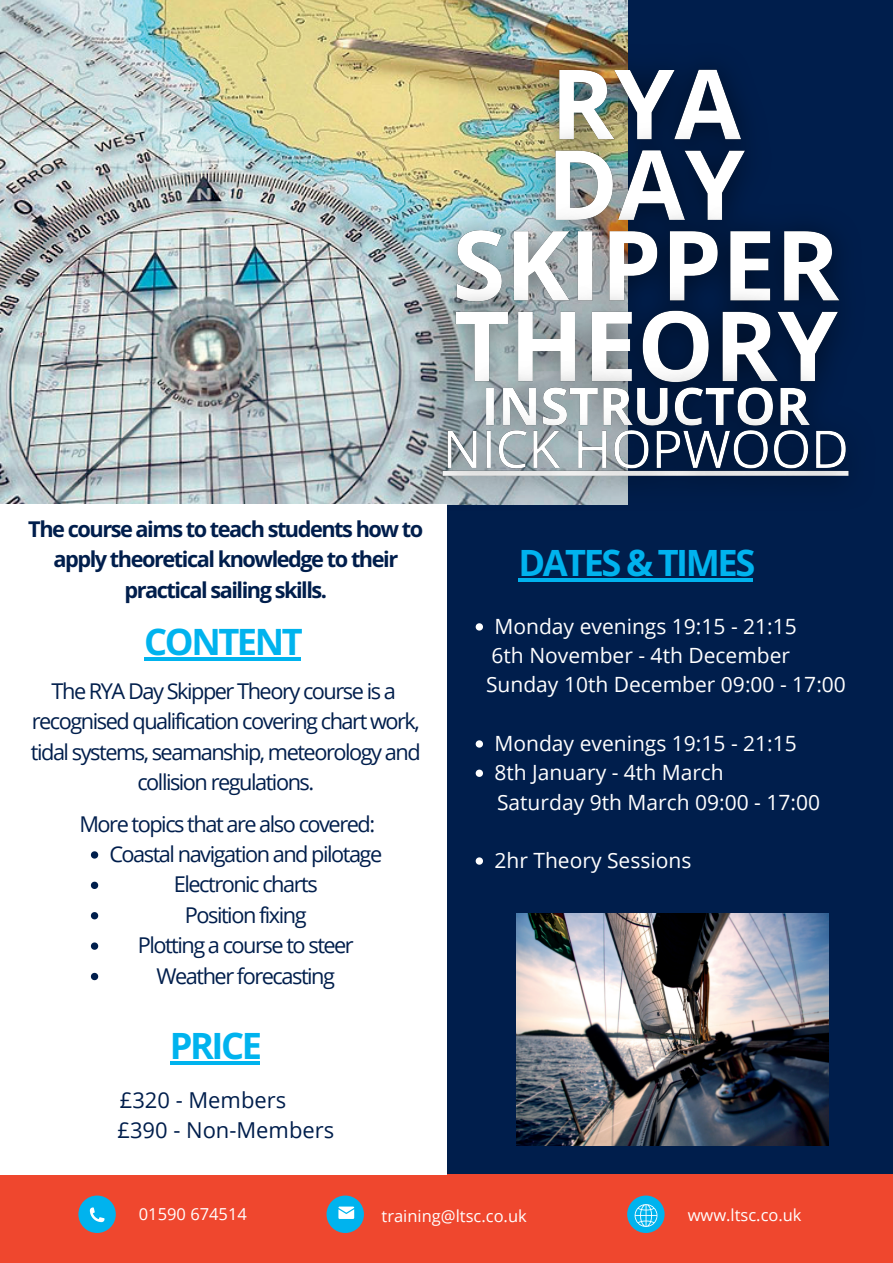
<style>
.page{position:relative;width:893px;height:1263px;background:#001e4c}
.page>*{position:absolute;margin:0;border:0;box-sizing:border-box;transform-origin:0 0}
.t1{font:700 36.3px "Open Sans";letter-spacing:-.07em;color:#00b3ee}
.t2{font:700 36.22px "Open Sans";letter-spacing:-.07em;color:#00b3ee}
.t3{font:21.98px "Open Sans";color:#001e4c}
.t4{font:21.75px/30.4px "Open Sans";letter-spacing:-.07em;color:#001e4c;text-align:center}
.t5{font:700 21.75px/30.4px "Open Sans";letter-spacing:-.07em;color:#001e4c;text-align:center}
.t6{font:21px "Open Sans";color:#fff}
.t7{font:16.5px "Open Sans";color:#fff}
</style>
<div class="page">
<img style="left:0;top:0;width:401px;height:504px">
<img style="left:516px;top:913px;width:312px;height:232px">
<div style="left:0;top:1174px;width:893px;height:89px;background:#ef472e"></div>
<div style="left:0;top:504px;width:447px;height:670px;background:#fff"></div>
<div style="left:78px;top:1195px;width:38px;height:38px;background:#00b3ee;border-radius:50%"></div>
<div style="left:326px;top:1195px;width:38px;height:38px;background:#00b3ee;border-radius:50%"></div>
<div style="left:627px;top:1195px;width:37px;height:38px;background:#00b3ee;border-radius:50%"></div>
<svg style="left:90px;top:1207px;width:14px;height:15px"></svg>
<svg style="left:338px;top:1206px;width:16px;height:13px"></svg>
<svg style="left:634px;top:1204px;width:24px;height:23px"></svg>
<hr style="left:144px;top:657px;width:156px;height:4px;background:#00b3ee">
<img style="left:401px;top:0;width:448px;height:505px">
<hr style="left:518px;top:578px;width:235px;height:3px;background:#00b3ee">
<svg style="left:476px;top:623px;width:7px;height:7px"></svg>
<svg style="left:476px;top:740px;width:7px;height:8px"></svg>
<svg style="left:476px;top:769px;width:7px;height:8px"></svg>
<svg style="left:476px;top:857px;width:7px;height:8px"></svg>
<hr style="left:170px;top:1061px;width:89px;height:4px;background:#00b3ee">
<svg style="left:91px;top:851px;width:7px;height:7px"></svg>
<svg style="left:91px;top:882px;width:7px;height:7px"></svg>
<svg style="left:91px;top:912px;width:7px;height:7px"></svg>
<svg style="left:91px;top:942px;width:7px;height:8px"></svg>
<svg style="left:91px;top:973px;width:7px;height:7px"></svg>
<p class="t5" style="left:28px;top:513px;width:396px">The course aims to teach students how to apply theoretical knowledge to their practical sailing skills.</p>
<p class="t1" style="left:144px;top:616px;width:160px">CONTENT</p>
<p class="t4" style="left:52px;top:675px;width:346px">The RYA Day Skipper Theory course is a</p>
<p class="t4" style="left:31px;top:706px;width:391px">recognised qualification covering chart work, tidal systems, seamanship, meteorology and collision regulations.</p>
<p class="t4" style="left:79px;top:808px;width:297px">More topics that are also covered:</p>
<p class="t4" style="left:109px;top:838px;width:274px">Coastal navigation and pilotage</p>
<p class="t4" style="left:174px;top:869px;width:145px">Electronic charts</p>
<p class="t4" style="left:185px;top:899px;width:123px">Position fixing</p>
<p class="t4" style="left:138px;top:929px;width:218px">Plotting a course to steer</p>
<p class="t4" style="left:157px;top:960px;width:180px">Weather forecasting</p>
<p class="t2" style="left:170px;top:1020px;width:94px">PRICE</p>
<p class="t3" style="left:120px;top:1084px;width:168px">£320 - Members</p>
<p class="t3" style="left:117px;top:1114px;width:218px">£390 - Non-Members</p>
<p class="t2" style="left:518px;top:537px;width:238px">DATES &amp; TIMES</p>
<p class="t6" style="left:494px;top:611px;width:304px">Monday evenings 19:15 - 21:15</p>
<p class="t6" style="left:491px;top:641px;width:300px">6th November - 4th December</p>
<p class="t6" style="left:486px;top:670px;width:361px">Sunday 10th December 09:00 - 17:00</p>
<p class="t6" style="left:494px;top:728px;width:304px">Monday evenings 19:15 - 21:15</p>
<p class="t6" style="left:494px;top:758px;width:231px">8th January - 4th March</p>
<p class="t6" style="left:497px;top:787px;width:324px">Saturday 9th March 09:00 - 17:00</p>
<p class="t6" style="left:494px;top:846px;width:198px">2hr Theory Sessions</p>
<p class="t7" style="left:139px;top:1203px;width:109px">01590 674514</p>
<p class="t7" style="left:381px;top:1204px;width:147px">training@ltsc.co.uk</p>
<p class="t7" style="left:687px;top:1204px;width:115px">www.ltsc.co.uk</p>
</div>
